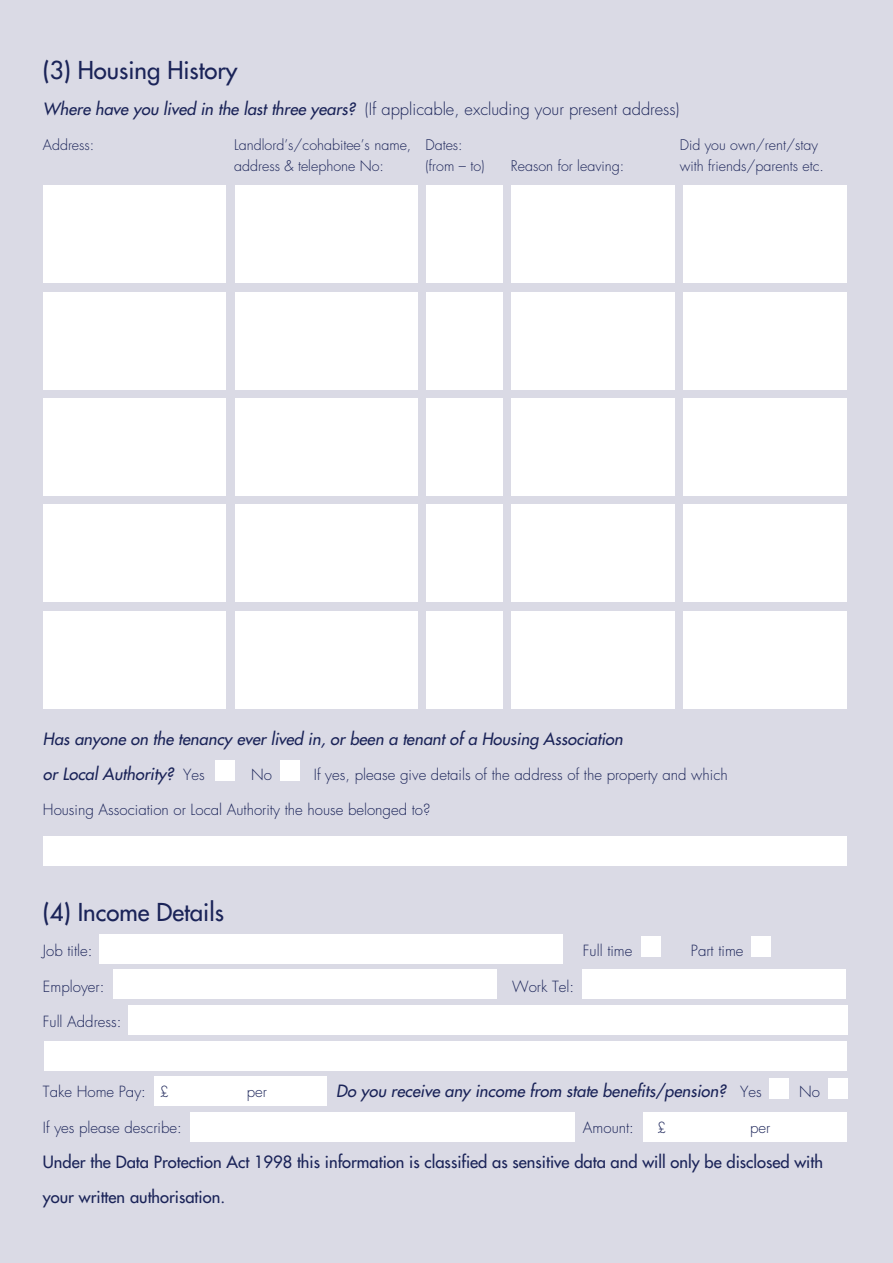
<style>
.page{position:relative;width:893px;height:1263px;background:#dadae5}
.page>*{position:absolute;margin:0;border:0;box-sizing:border-box;transform-origin:0 0}
.t1{font:24px "Futura";color:#1a2358}
.t2{font:italic 16.5px/35.2px "Futura";color:#1a2358}
.t3{font:16.5px/35.2px "Futura";color:#1a2358}
.t4{font:300 16.5px "Futura";color:#1a2358}
.t5{font:300 15px "Futura";color:#1a2358}
.t6{font:300 14.25px "Futura";color:#1a2358}
.s1{font-weight:400;font-style:italic}
.s2{font-weight:300;font-style:normal;font-size:15px}
</style>
<div class="page">
<div style="left:43px;top:186px;width:183px;height:97px;background:#fff"></div>
<div style="left:43px;top:292px;width:183px;height:98px;background:#fff"></div>
<div style="left:43px;top:398px;width:183px;height:98px;background:#fff"></div>
<div style="left:43px;top:504px;width:183px;height:98px;background:#fff"></div>
<div style="left:43px;top:611px;width:183px;height:98px;background:#fff"></div>
<div style="left:235px;top:186px;width:183px;height:97px;background:#fff"></div>
<div style="left:511px;top:186px;width:164px;height:97px;background:#fff"></div>
<div style="left:683px;top:186px;width:164px;height:97px;background:#fff"></div>
<div style="left:426px;top:186px;width:76px;height:97px;background:#fff"></div>
<div style="left:511px;top:292px;width:164px;height:98px;background:#fff"></div>
<div style="left:683px;top:292px;width:164px;height:98px;background:#fff"></div>
<div style="left:426px;top:292px;width:76px;height:98px;background:#fff"></div>
<div style="left:511px;top:398px;width:164px;height:98px;background:#fff"></div>
<div style="left:683px;top:398px;width:164px;height:98px;background:#fff"></div>
<div style="left:426px;top:398px;width:76px;height:98px;background:#fff"></div>
<div style="left:511px;top:504px;width:164px;height:98px;background:#fff"></div>
<div style="left:683px;top:504px;width:164px;height:98px;background:#fff"></div>
<div style="left:426px;top:504px;width:76px;height:98px;background:#fff"></div>
<div style="left:511px;top:611px;width:164px;height:98px;background:#fff"></div>
<div style="left:683px;top:611px;width:164px;height:98px;background:#fff"></div>
<div style="left:426px;top:611px;width:76px;height:98px;background:#fff"></div>
<div style="left:235px;top:292px;width:183px;height:98px;background:#fff"></div>
<div style="left:235px;top:398px;width:183px;height:98px;background:#fff"></div>
<div style="left:235px;top:504px;width:183px;height:98px;background:#fff"></div>
<div style="left:235px;top:611px;width:183px;height:98px;background:#fff"></div>
<div style="left:641px;top:936px;width:20px;height:21px;background:#fff"></div>
<div style="left:215px;top:760px;width:19px;height:21px;background:#fff"></div>
<div style="left:280px;top:760px;width:19px;height:21px;background:#fff"></div>
<div style="left:769px;top:1078px;width:20px;height:21px;background:#fff"></div>
<div style="left:828px;top:1078px;width:20px;height:21px;background:#fff"></div>
<div style="left:751px;top:936px;width:20px;height:21px;background:#fff"></div>
<div style="left:43px;top:836px;width:804px;height:30px;background:#fff"></div>
<div style="left:100px;top:934px;width:463px;height:29px;background:#fff"></div>
<div style="left:113px;top:969px;width:384px;height:30px;background:#fff"></div>
<div style="left:583px;top:969px;width:263px;height:30px;background:#fff"></div>
<div style="left:128px;top:1005px;width:719px;height:30px;background:#fff"></div>
<div style="left:44px;top:1041px;width:803px;height:29px;background:#fff"></div>
<div style="left:154px;top:1076px;width:173px;height:30px;background:#fff"></div>
<div style="left:190px;top:1112px;width:385px;height:30px;background:#fff"></div>
<div style="left:643px;top:1112px;width:204px;height:30px;background:#fff"></div>
<h1 class="t1" style="left:43px;top:55px;width:196px">(3) Housing History</h1>
<p class="t4" style="left:43px;top:98px;width:638px"><span class="s1">Where have you lived in the last three years?</span> (If applicable, excluding your present address)</p>
<p class="t6" style="left:43px;top:136px;width:53px">Address:</p>
<p class="t6" style="left:234px;top:136px;width:230px">Landlord’s/cohabitee’s name, Dates:</p>
<p class="t6" style="left:680px;top:136px;width:140px">Did you own/rent/stay</p>
<p class="t6" style="left:234px;top:157px;width:151px">address &amp; telephone No:</p>
<p class="t6" style="left:425px;top:157px;width:61px">(from – to)</p>
<p class="t6" style="left:511px;top:157px;width:115px">Reason for leaving:</p>
<p class="t6" style="left:680px;top:157px;width:146px">with friends/parents etc.</p>
<p class="t2" style="left:43px;top:721px;width:581px">Has anyone on the tenancy ever lived in, or been a tenant of a Housing Association or Local Authority? <span class="s2">Yes</span></p>
<p class="t5" style="left:251px;top:765px;width:22px">No</p>
<p class="t5" style="left:314px;top:765px;width:415px">If yes, please give details of the address of the property and which</p>
<p class="t5" style="left:43px;top:800px;width:389px">Housing Association or Local Authority the house belonged to?</p>
<h1 class="t1" style="left:43px;top:896px;width:182px">(4) Income Details</h1>
<p class="t5" style="left:43px;top:941px;width:51px">Job title:</p>
<p class="t5" style="left:583px;top:941px;width:51px">Full time</p>
<p class="t5" style="left:691px;top:941px;width:54px">Part time</p>
<p class="t5" style="left:43px;top:976px;width:63px">Employer:</p>
<p class="t5" style="left:512px;top:976px;width:64px">Work Tel:</p>
<p class="t5" style="left:43px;top:1012px;width:80px">Full Address:</p>
<p class="t5" style="left:43px;top:1082px;width:128px">Take Home Pay: £</p>
<p class="t5" style="left:247px;top:1082px;width:22px">per</p>
<p class="t2" style="left:336px;top:1073px;width:427px">Do you receive any income from state benefits/pension? <span class="s2">Yes</span></p>
<p class="t5" style="left:799px;top:1082px;width:22px">No</p>
<p class="t5" style="left:43px;top:1117px;width:140px">If yes please describe:</p>
<p class="t5" style="left:583px;top:1117px;width:52px">Amount:</p>
<p class="t5" style="left:657px;top:1117px;width:11px">£</p>
<p class="t5" style="left:750px;top:1117px;width:22px">per</p>
<p class="t3" style="left:43px;top:1144px;width:782px">Under the Data Protection Act 1998 this information is classified as sensitive data and will only be disclosed with your written authorisation.</p>
</div>
